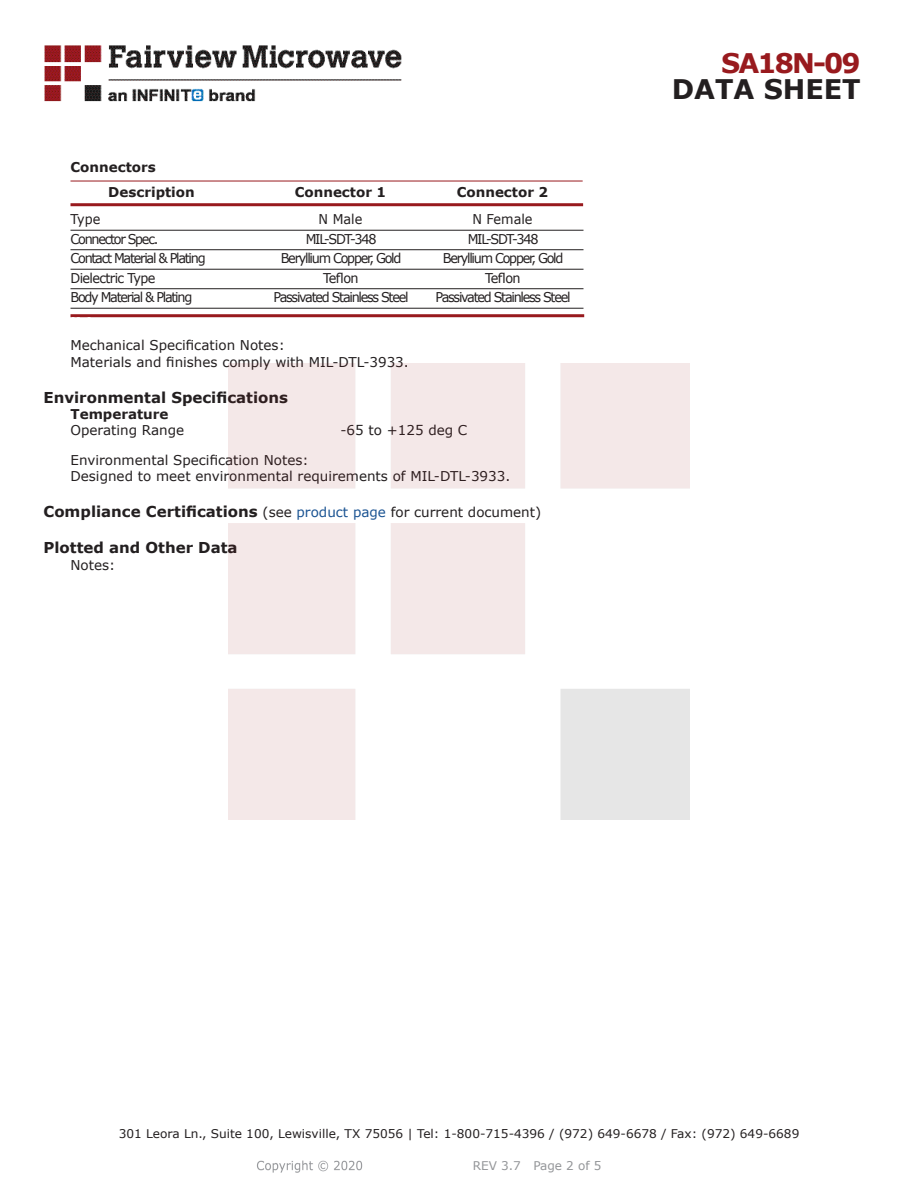
<style>
.page{position:relative;width:918px;height:1188px;background:#fff}
.page>*{position:absolute;margin:0;border:0;box-sizing:border-box;transform-origin:0 0}
.t1{font:700 27px "Verdana";color:#231f20}
.FM{font:700 27px "Verdana";letter-spacing:-.07em;color:#981a1e}
.Head1_for_Compliance{font:700 15px "Verdana";color:#231f20}
.Head1{font:700 15px "Verdana";color:#231f20}
.Table_Footer_Connect{font:700 15px "Verdana";color:#fff}
.Table_Body_Connector{font:13.5px "Verdana";letter-spacing:-.1em;color:#231f20;scale:.95 1}
.Specs_Para{font:13.5px "Verdana";color:#231f20}
.Table_Header_Connect{font:700 13.5px "Verdana";color:#231f20}
.Table_Body_Connector-2{font:13.5px "Verdana";letter-spacing:-.05em;color:#231f20;scale:.95 1}
.Head2_after_Head1{font:700 13.5px "Verdana";color:#231f20}
.Head3{font:700 13.5px "Verdana";color:#231f20}
.t2{font:12px "Verdana";color:#231f20}
.REV_Info{font:12px "Verdana";color:#939598}
.s1{font-weight:400;font-size:13.5px}
.s2{font-weight:400;font-size:13.5px;color:#1a5392}
</style>
<div class="page">
<hr style="left:70px;top:181px;width:513px;height:1px;background:#981a1e">
<hr style="left:70px;top:203px;width:513px;height:3px;background:#981a1e">
<hr style="left:70px;top:230px;width:514px;height:1px;background:#231f20">
<hr style="left:70px;top:249px;width:514px;height:1px;background:#231f20">
<hr style="left:70px;top:269px;width:514px;height:1px;background:#231f20">
<hr style="left:70px;top:288px;width:514px;height:1px;background:#231f20">
<hr style="left:70px;top:308px;width:514px;height:1px;background:#231f20">
<hr style="left:70px;top:314px;width:514px;height:3px;background:#981a1e">
<img style="left:257px;top:1160px;width:106px;height:13px">
<img style="left:44px;top:45px;width:358px;height:57px">
<p class="Head3" style="left:70px;top:158px;width:87px">Connectors</p>
<p class="Table_Header_Connect" style="left:108px;top:183px;width:88px">Description</p>
<p class="Table_Header_Connect" style="left:295px;top:183px;width:93px">Connector 1</p>
<p class="Table_Header_Connect" style="left:457px;top:183px;width:93px">Connector 2</p>
<p class="Table_Body_Connector" style="left:70px;top:210px;width:33px">Type</p>
<p class="Table_Body_Connector" style="left:319px;top:210px;width:48px">N Male</p>
<p class="Table_Body_Connector" style="left:472px;top:210px;width:65px">N Female</p>
<p class="Table_Body_Connector" style="left:70px;top:230px;width:94px">Connector Spec.</p>
<p class="Table_Body_Connector" style="left:306px;top:230px;width:76px">MIL-SDT-348</p>
<p class="Table_Body_Connector" style="left:468px;top:230px;width:76px">MIL-SDT-348</p>
<p class="Table_Body_Connector" style="left:70px;top:249px;width:144px">Contact Material &amp; Plating</p>
<p class="Table_Body_Connector" style="left:281px;top:249px;width:128px">Beryllium Copper, Gold</p>
<p class="Table_Body_Connector" style="left:443px;top:249px;width:128px">Beryllium Copper, Gold</p>
<p class="Table_Body_Connector-2" style="left:70px;top:269px;width:91px">Dielectric Type</p>
<p class="Table_Body_Connector" style="left:323px;top:269px;width:39px">Teflon</p>
<p class="Table_Body_Connector" style="left:485px;top:269px;width:39px">Teflon</p>
<p class="Table_Body_Connector" style="left:70px;top:288px;width:130px">Body Material &amp; Plating</p>
<p class="Table_Body_Connector" style="left:274px;top:288px;width:144px">Passivated Stainless Steel</p>
<p class="Table_Body_Connector" style="left:436px;top:288px;width:144px">Passivated Stainless Steel</p>
<p class="Table_Footer_Connect" style="left:70px;top:304px;width:23px">.. .</p>
<p class="Specs_Para" style="left:70px;top:336px;width:216px">Mechanical Specification Notes:</p>
<p class="Specs_Para" style="left:70px;top:353px;width:340px">Materials and finishes comply with MIL-DTL-3933.</p>
<p class="Head1" style="left:44px;top:387px;width:246px">Environmental Specifications</p>
<p class="Head2_after_Head1" style="left:70px;top:405px;width:100px">Temperature</p>
<p class="Specs_Para" style="left:70px;top:421px;width:115px">Operating Range</p>
<p class="Specs_Para" style="left:340px;top:421px;width:128px">-65 to +125 deg C</p>
<p class="Specs_Para" style="left:70px;top:451px;width:240px">Environmental Specification Notes:</p>
<p class="Specs_Para" style="left:70px;top:467px;width:441px">Designed to meet environmental requirements of MIL-DTL-3933.</p>
<p class="Head1_for_Compliance" style="left:44px;top:501px;width:499px">Compliance Certifications <span class="s1">(see</span> <span class="s2">product page</span> <span class="s1">for current document)</span></p>
<p class="Head1_for_Compliance" style="left:44px;top:537px;width:196px">Plotted and Other Data</p>
<p class="Specs_Para" style="left:70px;top:555px;width:46px">Notes:</p>
<p class="FM" style="left:721px;top:44px;width:141px">SA18N-09</p>
<p class="t1" style="left:672px;top:70px;width:191px">DATA SHEET</p>
<p class="t2" style="left:119px;top:1125px;width:682px">301 Leora Ln., Suite 100, Lewisville, TX 75056 | Tel: 1-800-715-4396 / (972) 649-6678 / Fax: (972) 649-6689</p>
<p class="REV_Info" style="left:473px;top:1157px;width:130px">REV 3.7 Page 2 of 5</p>
</div>
